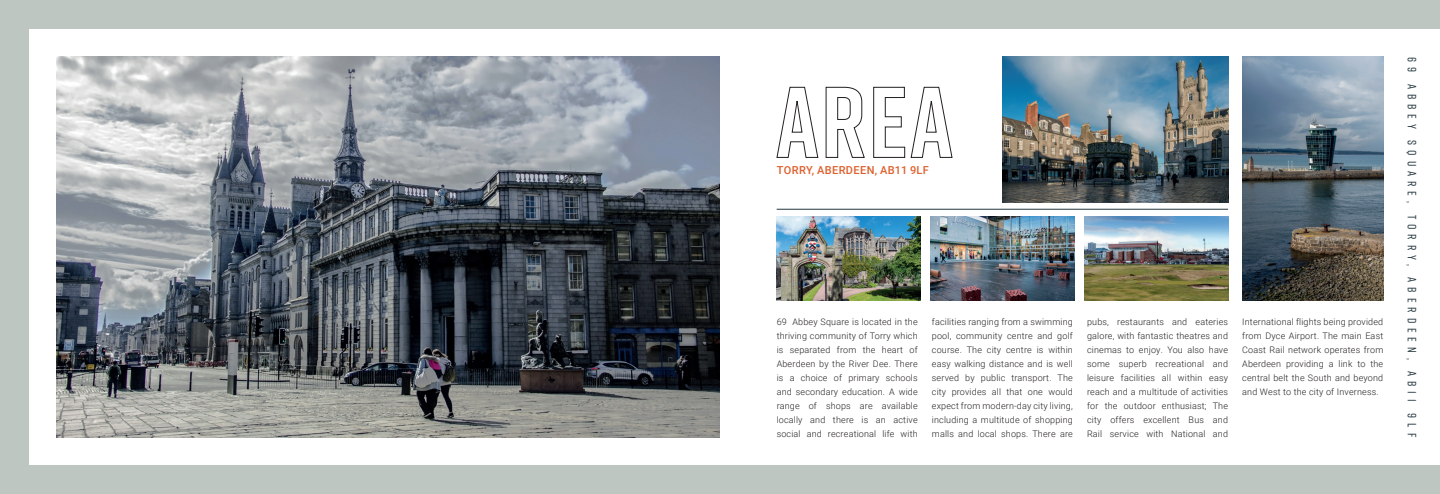
<style>
.page{position:relative;width:1440px;height:494px;background:#fff}
.page>*{position:absolute;margin:0;border:0;box-sizing:border-box;transform-origin:0 0}
.t1{font:500 12px "Rift";letter-spacing:.41em;color:#23373e}
.t2{font:500 11px "Roboto";letter-spacing:.035em;color:#dd602d}
.t3{font:300 9px/14px "Roboto";letter-spacing:.02em;color:#231f20;text-align:justify}
</style>
<div class="page">
<img style="left:57px;top:57px;width:663px;height:380px">
<img style="left:777px;top:216px;width:143px;height:84px">
<img style="left:931px;top:216px;width:143px;height:84px">
<img style="left:1085px;top:216px;width:143px;height:84px">
<img style="left:1002px;top:57px;width:226px;height:145px">
<img style="left:1242px;top:57px;width:141px;height:243px">
<hr style="left:777px;top:209px;width:451px;height:1px;background:#23373e">
<svg style="left:776px;top:87px;width:177px;height:71px"></svg>
<div style="left:0;top:0;width:1440px;height:28px;background:#bdc6c1"></div>
<div style="left:0;top:465px;width:1440px;height:28px;background:#bdc6c1"></div>
<div style="left:0;top:0;width:28px;height:493px;background:#bdc6c1"></div>
<p class="t2" style="left:777px;top:162px;width:154px">TORRY, ABERDEEN, AB11 9LF</p>
<p class="t3" style="left:777px;top:314px;width:143px">69 Abbey Square is located in the thriving community of Torry which is separated from the heart of Aberdeen by the River Dee. There is a choice of primary schools and secondary education. A wide range of shops are available locally and there is an active social and recreational life with</p>
<p class="t3" style="left:932px;top:314px;width:143px">facilities ranging from a swimming pool, community centre and golf course. The city centre is within easy walking distance and is well served by public transport. The city provides all that one would expect from modern-day city living, including a multitude of shopping malls and local shops. There are</p>
<p class="t3" style="left:1087px;top:314px;width:143px">pubs, restaurants and eateries galore, with fantastic theatres and cinemas to enjoy. You also have some superb recreational and leisure facilities all within easy reach and a multitude of activities for the outdoor enthusiast; The city offers excellent Bus and Rail service with National and</p>
<p class="t3" style="left:1242px;top:314px;width:143px">International flights being provided from Dyce Airport. The main East Coast Rail network operates from Aberdeen providing a link to the central belt the South and beyond and West to the city of Inverness.</p>
<h1 class="t1" style="left:1420px;top:57px;width:381px;rotate:90deg">69 Abbey Square, Torry, Aberdeen, AB11 9LF</h1>
</div>
